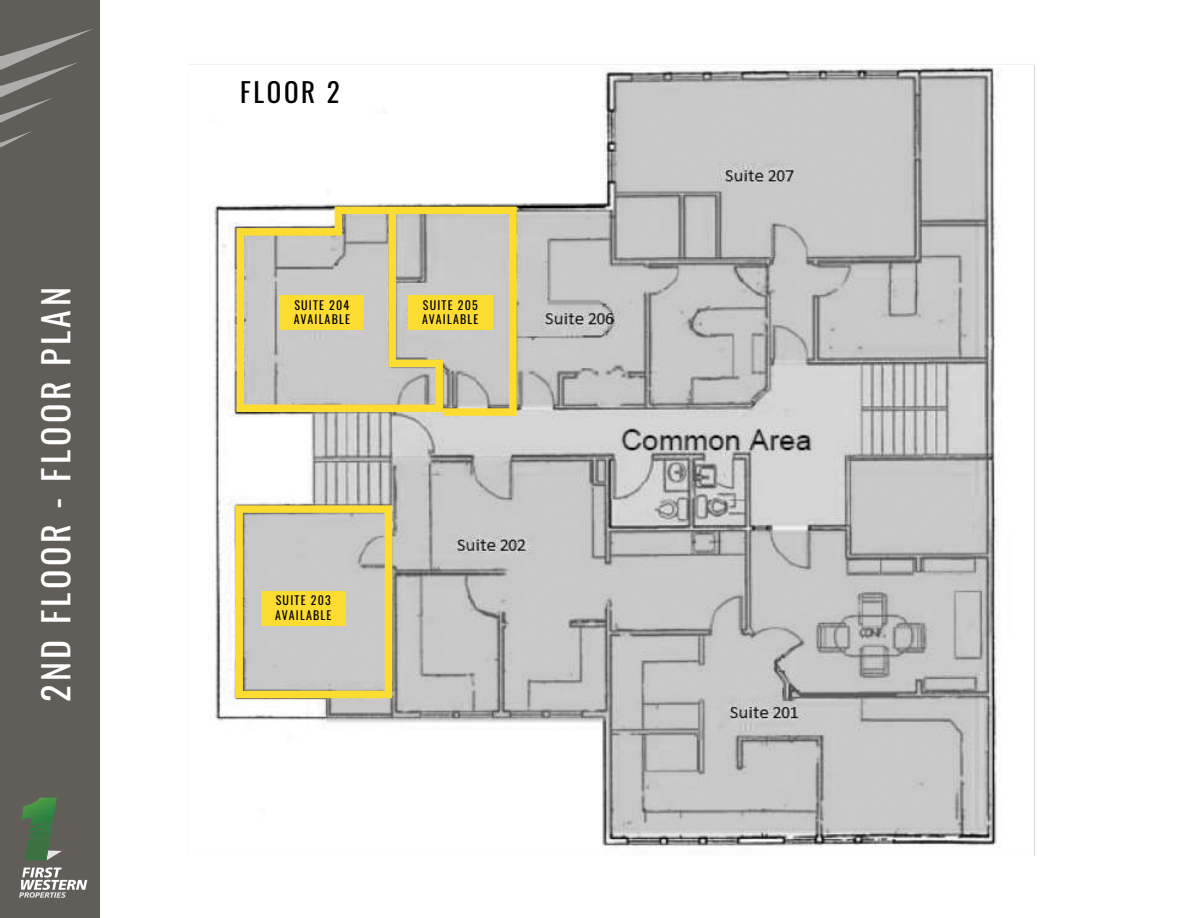
<style>
.page{position:relative;width:1188px;height:918px;background:#fff}
.page>*{position:absolute;margin:0;border:0;box-sizing:border-box;transform-origin:0 0}
.t1{font:36px "Oswald";letter-spacing:.1em;color:#fff}
.t2{font:27px "Oswald";letter-spacing:.1em;color:#000}
.t3{font:12px/14.4px "Oswald";letter-spacing:.1em;color:#000}
</style>
<div class="page">
<div style="left:0;top:0;width:100px;height:918px;background:#615d59"></div>
<svg style="left:19px;top:867px;width:68px;height:31px"></svg>
<svg style="left:57px;top:850px;width:5px;height:4px"></svg>
<img style="left:21px;top:798px;width:36px;height:62px">
<svg style="left:0;top:29px;width:93px;height:94px"></svg>
<svg style="left:0;top:131px;width:32px;height:16px"></svg>
<img style="left:189px;top:64px;width:846px;height:791px">
<div style="left:235px;top:505px;width:157px;height:193px;border:8px solid #fddc32"></div>
<svg style="left:233px;top:203px;width:287px;height:217px"></svg>
<div style="left:408px;top:296px;width:85px;height:34px;background:#fddc32"></div>
<div style="left:280px;top:296px;width:84px;height:34px;background:#fddc32"></div>
<div style="left:261px;top:591px;width:85px;height:34px;background:#fddc32"></div>
<h1 class="t1" style="left:24px;top:702px;width:416px;rotate:-90deg">2ND FLOOR - FLOOR PLAN</h1>
<h2 class="t2" style="left:240px;top:68px;width:101px">FLOOR 2</h2>
<p class="t3" style="left:294px;top:297px;width:58px">SUITE 204<br>AVAILABLE</p>
<p class="t3" style="left:422px;top:297px;width:58px">SUITE 205<br>AVAILABLE</p>
<p class="t3" style="left:275px;top:592px;width:58px">SUITE 203<br>AVAILABLE</p>
</div>
